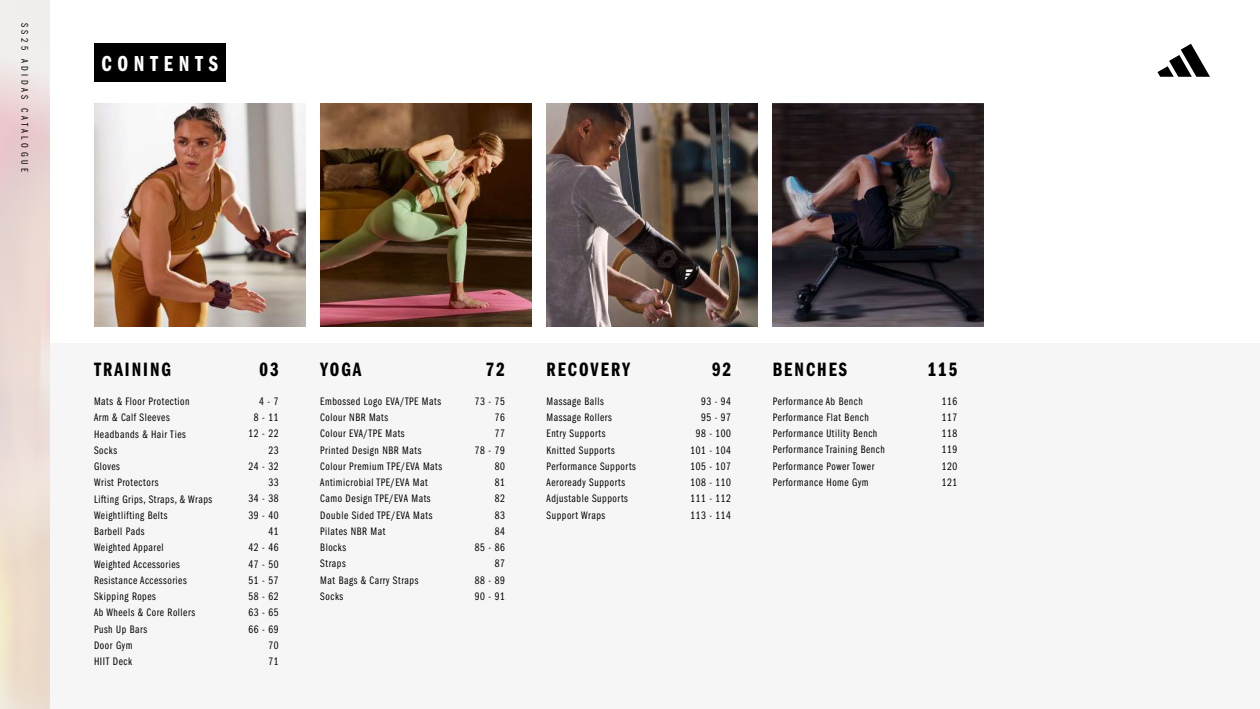
<style>
.page{position:relative;width:1260px;height:709px;background:#fff}
.page>*{position:absolute;margin:0;border:0;box-sizing:border-box;transform-origin:0 0}
.t1{font:22.5px "ITC Franklin Gothic Std Dm Cp";letter-spacing:.25em;color:#fff}
.t2{font:20px "ITC Franklin Gothic Std Dm Cp";letter-spacing:.1em;color:#000}
.t3{font:11.25px/16.2px "ITC Franklin Gothic Std Bk Cp";letter-spacing:.05em;color:#000}
.t4{font:10px "ITC Franklin Gothic Std Bk Cp";letter-spacing:.35em;color:#000}
</style>
<div class="page">
<div style="left:0;top:344px;width:1260px;height:365px;background:#f6f6f6"></div>
<div style="left:94px;top:44px;width:132px;height:38px;background:#000"></div>
<svg style="left:0;top:0;width:50px;height:709px;fill:#ecdcd3"></svg>
<svg style="left:1158px;top:44px;width:52px;height:33px"></svg>
<img style="left:94px;top:104px;width:211px;height:222px">
<img style="left:320px;top:104px;width:211px;height:222px">
<img style="left:547px;top:104px;width:211px;height:222px">
<img style="left:773px;top:104px;width:211px;height:222px">
<p class="t4" style="left:30px;top:23px;width:150px;rotate:90deg">SS25 ADIDAS CATALOGUE</p>
<h1 class="t1" style="left:102px;top:51px;width:118px">CONTENTS</h1>
<h2 class="t2" style="left:94px;top:359px;width:79px">TRAINING</h2>
<h2 class="t2" style="left:260px;top:359px;width:21px">03</h2>
<h2 class="t2" style="left:320px;top:359px;width:43px">YOGA</h2>
<h2 class="t2" style="left:486px;top:359px;width:21px">72</h2>
<h2 class="t2" style="left:547px;top:359px;width:85px">RECOVERY</h2>
<h2 class="t2" style="left:712px;top:359px;width:21px">92</h2>
<h2 class="t2" style="left:773px;top:359px;width:76px">BENCHES</h2>
<h2 class="t2" style="left:928px;top:359px;width:31px">115</h2>
<p class="t3" style="left:94px;top:393px;width:120px">Mats &amp; Floor Protection<br>Arm &amp; Calf Sleeves<br>Headbands &amp; Hair Ties<br>Socks<br>Gloves<br>Wrist Protectors<br>Lifting Grips, Straps, &amp; Wraps<br>Weightlifting Belts<br>Barbell Pads<br>Weighted Apparel<br>Weighted Accessories<br>Resistance Accessories<br>Skipping Ropes<br>Ab Wheels &amp; Core Rollers<br>Push Up Bars<br>Door Gym<br>HIIT Deck</p>
<p class="t3" style="left:249px;top:393px;width:32px;text-align:right">4 - 7<br>8 - 11<br>12 - 22<br>23<br>24 - 32<br>33<br>34 - 38<br>39 - 40<br>41<br>42 - 46<br>47 - 50<br>51 - 57<br>58 - 62<br>63 - 65<br>66 - 69<br>70<br>71</p>
<p class="t3" style="left:320px;top:393px;width:123px">Embossed Logo EVA/TPE Mats<br>Colour NBR Mats<br>Colour EVA/TPE Mats<br>Printed Design NBR Mats<br>Colour Premium TPE/EVA Mats<br>Antimicrobial TPE/EVA Mat<br>Camo Design TPE/EVA Mats<br>Double Sided TPE/EVA Mats<br>Pilates NBR Mat<br>Blocks<br>Straps<br>Mat Bags &amp; Carry Straps<br>Socks</p>
<p class="t3" style="left:475px;top:393px;width:32px;text-align:right">73 - 75<br>76<br>77<br>78 - 79<br>80<br>81<br>82<br>83<br>84<br>85 - 86<br>87<br>88 - 89<br>90 - 91</p>
<p class="t3" style="left:547px;top:393px;width:91px">Massage Balls<br>Massage Rollers<br>Entry Supports<br>Knitted Supports<br>Performance Supports<br>Aeroready Supports<br>Adjustable Supports<br>Support Wraps</p>
<p class="t3" style="left:690px;top:393px;width:42px;text-align:right">93 - 94<br>95 - 97<br>98 - 100<br>101 - 104<br>105 - 107<br>108 - 110<br>111 - 112<br>113 - 114</p>
<p class="t3" style="left:773px;top:393px;width:114px">Performance Ab Bench<br>Performance Flat Bench<br>Performance Utility Bench<br>Performance Training Bench<br>Performance Power Tower<br>Performance Home Gym</p>
<p class="t3" style="left:942px;top:393px;width:17px;text-align:justify">116<br>117<br>118<br>119<br>120<br>121</p>
</div>
